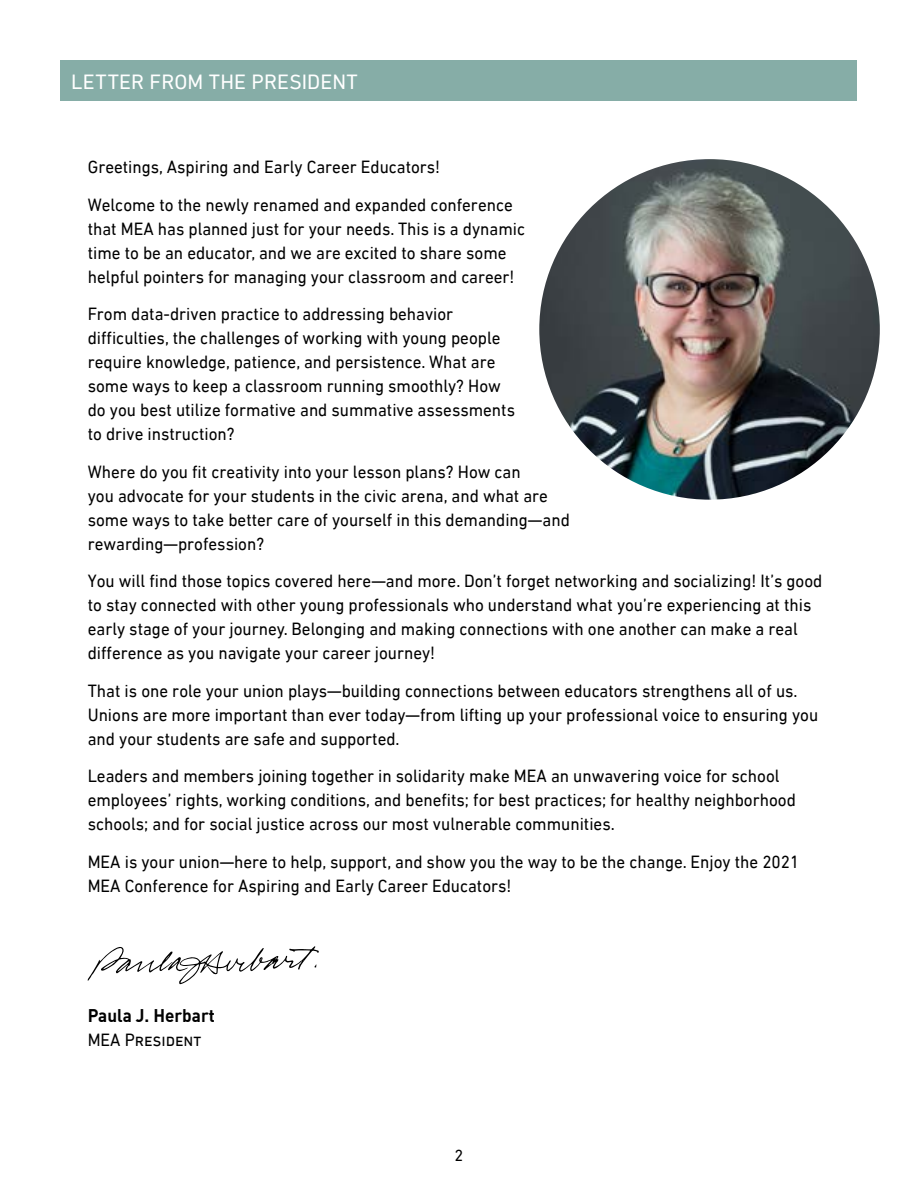
<style>
.page{position:relative;width:918px;height:1188px;background:#fff}
.page>*{position:absolute;margin:0;border:0;box-sizing:border-box;transform-origin:0 0}
.t1{font:21px "DIN Next LT Pro";letter-spacing:.005em;color:#fff}
.t2{font:18px/24px "DIN Next LT Pro";color:#000;scale:.95 1}
.t3{font:700 18px "DINOT";color:#000;scale:.95 1}
.t4{font:16.5px "DIN Next LT Pro";color:#000}
</style>
<div class="page">
<div style="left:61px;top:60px;width:796px;height:41px;background:#86ada7"></div>
<svg style="left:88px;top:946px;width:231px;height:38px"></svg>
<img style="left:539px;top:159px;width:341px;height:341px;border-radius:170px">
<p class="t1" style="left:71px;top:70px;width:288px">LETTER FROM THE PRESIDENT</p>
<p class="t2" style="left:88px;top:148px;width:449px;line-height:37.5px">Greetings, Aspiring and Early Career Educators!<br>Welcome to the newly renamed and expanded conference</p>
<p class="t2" style="left:88px;top:217px;width:462px">that MEA has planned just for your needs. This is a dynamic time to be an educator, and we are excited to share some helpful pointers for managing your classroom and career!</p>
<p class="t2" style="left:88px;top:302px;width:451px">From data-driven practice to addressing behavior difficulties, the challenges of working with young people require knowledge, patience, and persistence. What are some ways to keep a classroom running smoothly? How do you best utilize formative and summative assessments to drive instruction?</p>
<p class="t2" style="left:88px;top:460px;width:509px">Where do you fit creativity into your lesson plans? How can<br>you advocate for your students in the civic arena, and what are some ways to take better care of yourself in this demanding—and rewarding—profession?</p>
<p class="t2" style="left:88px;top:569px;width:775px">You will find those topics covered here—and more. Don’t forget networking and socializing! It’s good to stay connected with other young professionals who understand what you’re experiencing at this early stage of your journey. Belonging and making connections with one another can make a real difference as you navigate your career journey!</p>
<p class="t2" style="left:88px;top:679px;width:770px">That is one role your union plays—building connections between educators strengthens all of us.<br>Unions are more important than ever today—from lifting up your professional voice to ensuring you and your students are safe and supported.</p>
<p class="t2" style="left:88px;top:764px;width:747px">Leaders and members joining together in solidarity make MEA an unwavering voice for school employees’ rights, working conditions, and benefits; for best practices; for healthy neighborhood schools; and for social justice across our most vulnerable communities.</p>
<p class="t2" style="left:88px;top:850px;width:751px">MEA is your union—here to help, support, and show you the way to be the change. Enjoy the 2021<br>MEA Conference for Aspiring and Early Career Educators!</p>
<p class="t3" style="left:88px;top:1001px;width:135px">Paula J. Herbart</p>
<p class="t2" style="left:88px;top:1027px;width:121px">MEA President</p>
<p class="t4" style="left:455px;top:1146px;width:10px">2</p>
</div>
